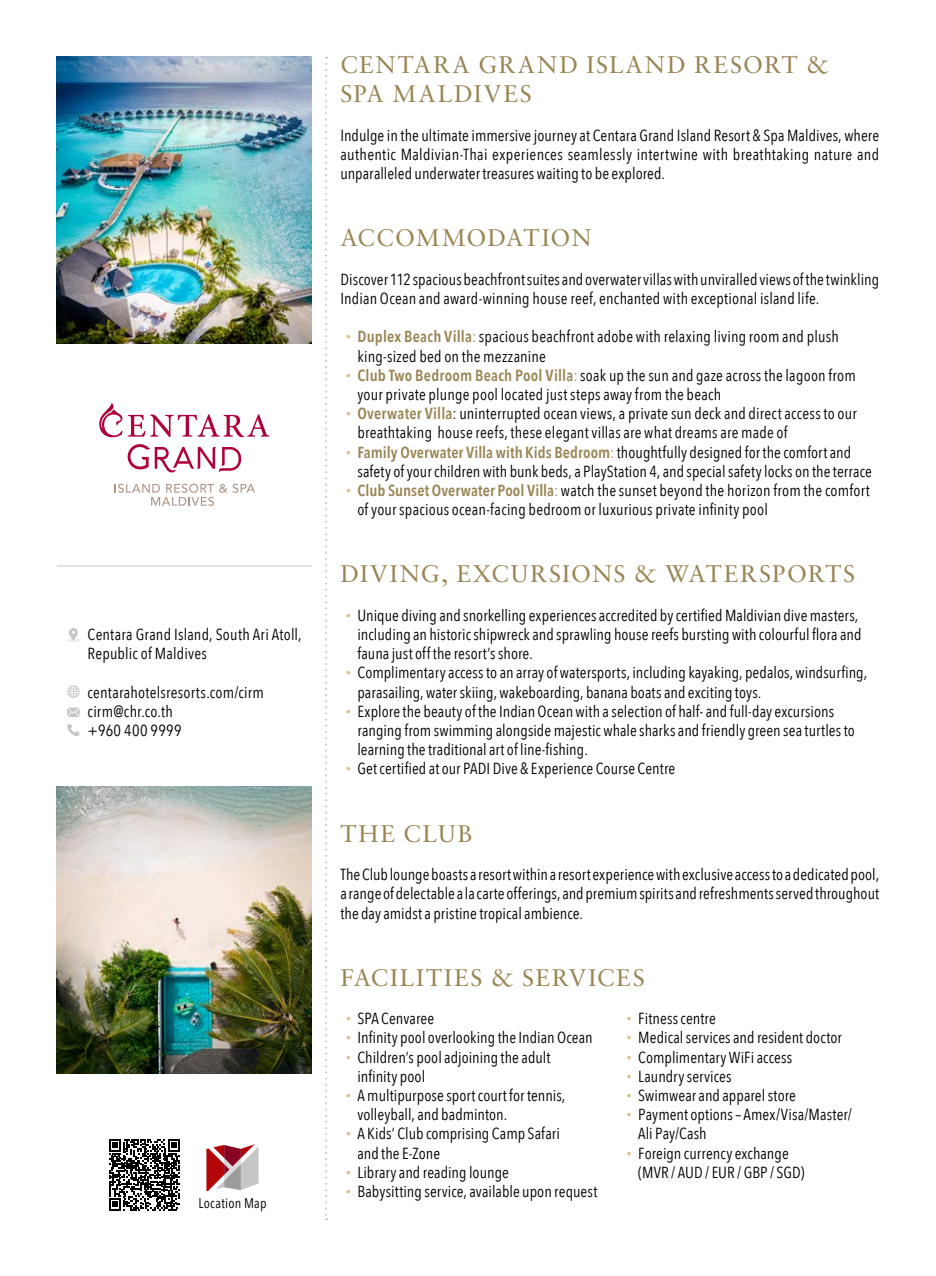
<style>
.page{position:relative;width:936px;height:1276px;background:#fff}
.page>*{position:absolute;margin:0;border:0;box-sizing:border-box;transform-origin:0 0}
.t1{font:24px/28.8px "Sabon";letter-spacing:.065em;color:#998554}
.t2{font:24px "Sabon";letter-spacing:.04em;color:#998554}
.t3{font:16px/19.2px "Avenir Next Condensed";letter-spacing:.005em;color:#000}
.t4{font:14px "Avenir Next Condensed";letter-spacing:.02em;color:#000}
.s1{font-weight:600;font-size:9.6px;color:#d7bd88}
.s2{font-weight:600;color:#998554}
.s3{color:#998554}
.s4{font-size:9.6px;color:#d7bd88}
</style>
<div class="page">
<img style="left:57px;top:57px;width:255px;height:286px">
<svg style="left:325px;top:57px;width:2px;height:1163px"></svg>
<hr style="left:66px;top:638px;width:14px;height:4px;background:#ececec;border-radius:50%">
<svg style="left:68px;top:628px;width:10px;height:12px"></svg>
<svg style="left:67px;top:685px;width:13px;height:13px"></svg>
<svg style="left:67px;top:707px;width:13px;height:10px"></svg>
<svg style="left:67px;top:723px;width:13px;height:13px"></svg>
<hr style="left:57px;top:565px;width:255px;height:1px;background:#c5c6c6">
<svg style="left:99px;top:403px;width:170px;height:69px"></svg>
<svg style="left:115px;top:484px;width:140px;height:22px"></svg>
<img style="left:57px;top:787px;width:255px;height:286px">
<svg style="left:109px;top:1139px;width:71px;height:71px"></svg>
<svg style="left:206px;top:1144px;width:52px;height:47px"></svg>
<p class="t3" style="left:88px;top:624px;width:215px">Centara Grand Island, South Ari Atoll,<br>Republic of Maldives</p>
<p class="t3" style="left:88px;top:682px;width:178px">centarahotelsresorts.com/cirm cirm@chr.co.th<br>+960 400 9999</p>
<p class="t4" style="left:198px;top:1190px;width:70px">Location Map</p>
<h1 class="t1" style="left:340px;top:50px;width:490px">CENTARA GRAND ISLAND RESORT &amp;<br>SPA MALDIVES</h1>
<p class="t3" style="left:340px;top:125px;width:540px;text-align:justify">Indulge in the ultimate immersive journey at Centara Grand Island Resort &amp; Spa Maldives, where authentic Maldivian-Thai experiences seamlessly intertwine with breathtaking nature and unparalleled underwater treasures waiting to be explored.</p>
<h1 class="t2" style="left:340px;top:224px;width:252px">ACCOMMODATION</h1>
<p class="t3" style="left:340px;top:269px;width:540px">Discover 112 spacious beachfront suites and overwater villas with unviralled views of the twinkling<br>Indian Ocean and award-winning house reef, enchanted with exceptional island life.</p>
<p class="t3" style="left:357px;top:326px;width:483px;text-indent:-11px"><span class="s1">•</span> <span class="s2">Duplex Beach Villa</span><span class="s3">:</span> spacious beachfront adobe with relaxing living room and plush king-sized bed on the mezzanine</p>
<p class="t3" style="left:357px;top:365px;width:500px;text-indent:-11px"><span class="s1">•</span> <span class="s2">Club Two Bedroom Beach Pool Villa</span><span class="s3">:</span> soak up the sun and gaze across the lagoon from your private plunge pool located just steps away from the beach</p>
<p class="t3" style="left:357px;top:403px;width:501px;text-indent:-11px"><span class="s1">•</span> <span class="s2">Overwater Villa</span>: uninterrupted ocean views, a private sun deck and direct access to our breathtaking house reefs, these elegant villas are what dreams are made of</p>
<p class="t3" style="left:357px;top:441px;width:516px;text-indent:-11px"><span class="s1">•</span> <span class="s2">Family Overwater Villa with Kids Bedroom</span><span class="s3">:</span> thoughtfully designed for the comfort and safety of your children with bunk beds, a PlayStation 4, and special safety locks on the terrace</p>
<p class="t3" style="left:357px;top:480px;width:514px;text-indent:-11px"><span class="s1">•</span> <span class="s2">Club Sunset Overwater Pool Villa</span><span class="s3">:</span> watch the sunset beyond the horizon from the comfort of your spacious ocean-facing bedroom or luxurious private infinity pool</p>
<h1 class="t1" style="left:340px;top:559px;width:516px">DIVING, EXCURSIONS &amp; WATERSPORTS</h1>
<p class="t3" style="left:357px;top:605px;width:505px;text-indent:-11px"><span class="s4">•</span> Unique diving and snorkelling experiences accredited by certified Maldivian dive masters, including an historic shipwreck and sprawling house reefs bursting with colourful flora and fauna just off the resort’s shore.</p>
<p class="t3" style="left:357px;top:662px;width:511px;text-indent:-11px"><span class="s4">•</span> Complimentary access to an array of watersports, including kayaking, pedalos, windsurfing, parasailing, water skiing, wakeboarding, banana boats and exciting toys.</p>
<p class="t3" style="left:357px;top:701px;width:499px;text-indent:-11px"><span class="s4">•</span> Explore the beauty of the Indian Ocean with a selection of half- and full-day excursions ranging from swimming alongside majestic whale sharks and friendly green sea turtles to learning the traditional art of line-fishing.</p>
<p class="t3" style="left:346px;top:758px;width:331px"><span class="s4">•</span> Get certified at our PADI Dive &amp; Experience Course Centre</p>
<h1 class="t1" style="left:340px;top:818px;width:133px">THE CLUB</h1>
<p class="t3" style="left:340px;top:864px;width:540px;text-align:justify">The Club lounge boasts a resort within a resort experience with exclusive access to a dedicated pool, a range of delectable a la carte offerings, and premium spirits and refreshments served throughout the day amidst a pristine tropical ambience.</p>
<h1 class="t1" style="left:340px;top:962px;width:306px">FACILITIES &amp; SERVICES</h1>
<p class="t3" style="left:346px;top:1008px;width:90px"><span class="s4">•</span> SPA Cenvaree</p>
<p class="t3" style="left:346px;top:1027px;width:248px"><span class="s4">•</span> Infinity pool overlooking the Indian Ocean</p>
<p class="t3" style="left:357px;top:1046px;width:195px;text-indent:-11px"><span class="s4">•</span> Children’s pool adjoining the adult infinity pool</p>
<p class="t3" style="left:357px;top:1085px;width:209px;text-indent:-11px"><span class="s4">•</span> A multipurpose sport court for tennis, volleyball, and badminton.</p>
<p class="t3" style="left:357px;top:1123px;width:204px;text-indent:-11px"><span class="s4">•</span> A Kids’ Club comprising Camp Safari and the E-Zone</p>
<p class="t3" style="left:346px;top:1161px;width:164px"><span class="s4">•</span> Library and reading lounge</p>
<p class="t3" style="left:346px;top:1181px;width:253px"><span class="s4">•</span> Babysitting service, available upon request</p>
<p class="t3" style="left:626px;top:1008px;width:90px"><span class="s4">•</span> Fitness centre</p>
<p class="t3" style="left:626px;top:1027px;width:216px"><span class="s4">•</span> Medical services and resident doctor</p>
<p class="t3" style="left:626px;top:1046px;width:167px"><span class="s4">•</span> Complimentary WiFi access</p>
<p class="t3" style="left:626px;top:1065px;width:106px"><span class="s4">•</span> Laundry services</p>
<p class="t3" style="left:626px;top:1085px;width:171px"><span class="s4">•</span> Swimwear and apparel store</p>
<p class="t3" style="left:638px;top:1104px;width:215px;text-indent:-11px"><span class="s4">•</span> Payment options – Amex/Visa/Master/<br>Ali Pay/Cash</p>
<p class="t3" style="left:638px;top:1142px;width:168px;text-indent:-11px"><span class="s4">•</span> Foreign currency exchange (MVR / AUD / EUR / GBP / SGD)</p>
</div>
